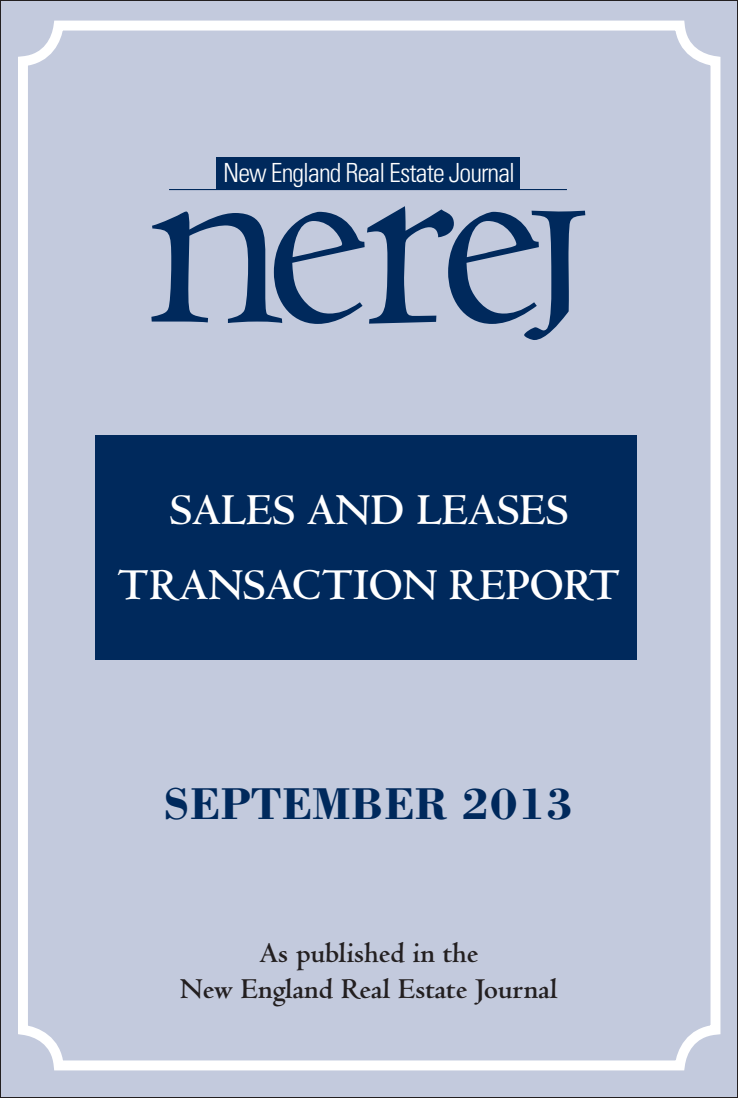
<style>
.page{position:relative;width:738px;height:1098px;background:#c3cadd}
.page>*{position:absolute;margin:0;border:0;box-sizing:border-box;transform-origin:0 0}
.t1{font:700 46px/75.7px "Centaur";color:#fff}
.t2{font:700 46px "Bodoni";color:#00295c}
.t3{font:700 30px/36px "Centaur";color:#231f20;text-align:center}
.t4{font:300 condensed 26.4px "Univers";letter-spacing:-.035em;color:#fff}
</style>
<div class="page">
<div style="left:95px;top:435px;width:542px;height:225px;background:#00295c"></div>
<div style="left:18px;top:21px;width:702px;height:1049px;border:10px solid #fff;border-radius:36px"></div>
<svg style="left:151px;top:206px;width:434px;height:134px"></svg>
<hr style="left:169px;top:189px;width:398px;height:1px;background:#00295c">
<div style="left:216px;top:157px;width:304px;height:33px;background:#00295c"></div>
<p class="t4" style="left:223px;top:156px;width:293px">New England Real Estate Journal</p>
<h1 class="t1" style="left:117px;top:473px;width:443px;text-indent:52px">sales and leaseS<br>TRANSACTION report</h1>
<h1 class="t2" style="left:164px;top:775px;width:412px">SEPTEMBER 2013</h1>
<p class="t3" style="left:180px;top:935px;width:379px">As published in the<br>New England Real Estate Journal</p>
</div>
